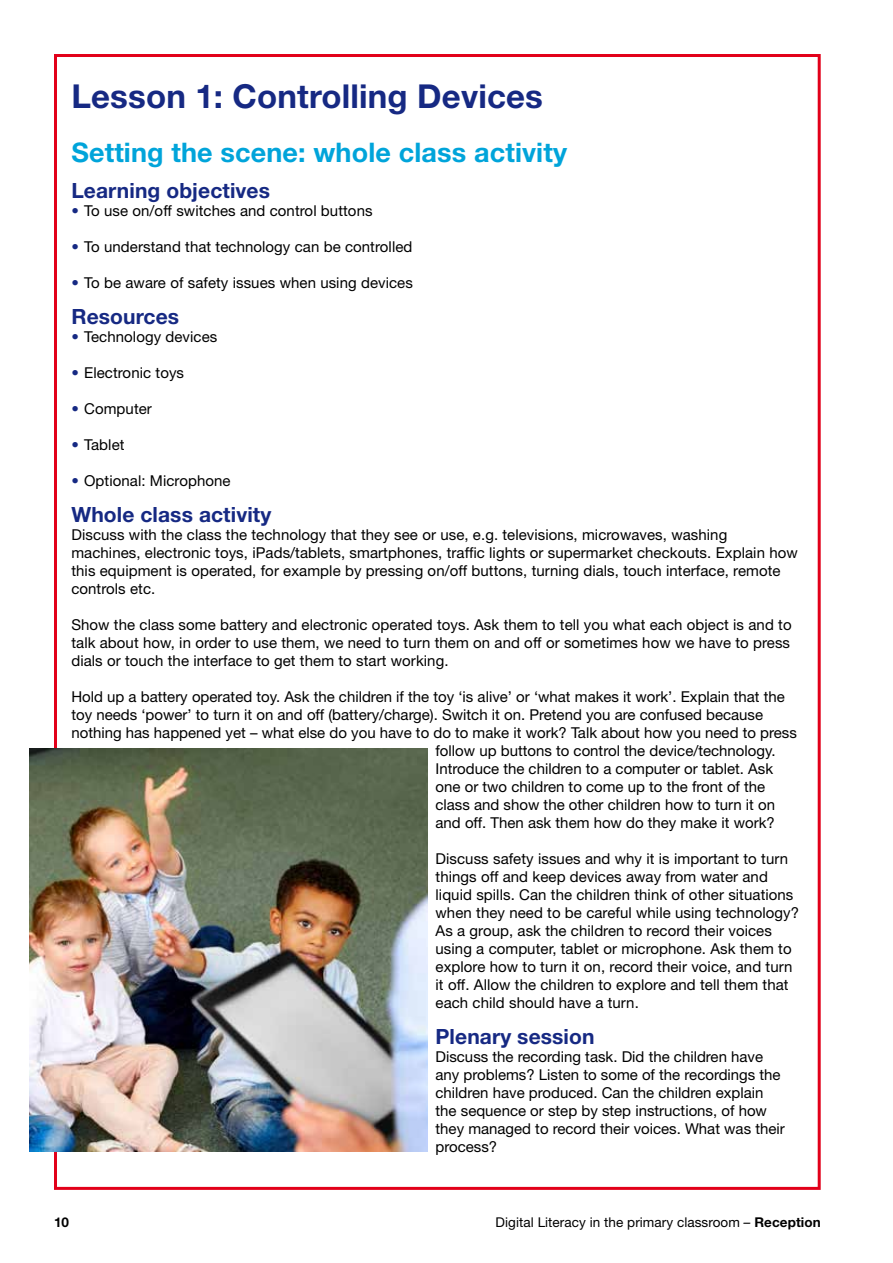
<style>
.page{position:relative;width:893px;height:1263px;background:#fff}
.page>*{position:absolute;margin:0;border:0;box-sizing:border-box;transform-origin:0 0}
.t1{font:700 33px "Helvetica Neue LT Std";letter-spacing:.005em;color:#162983}
.t2{font:700 27px "Helvetica Neue LT Std";letter-spacing:.005em;color:#00a4da}
.t3{font:700 21px "Helvetica Neue LT Std";letter-spacing:.005em;color:#162983}
.t4{font:15px/18px "Helvetica Neue LT Std";letter-spacing:.005em;color:#000}
.t5{font:13.5px "Helvetica Neue LT Std";letter-spacing:.005em;color:#000}
.t6{font:700 13.5px "Helvetica Neue LT Std";color:#000}
.s1{color:#162983}
.s2{font-style:italic}
.s3{font-weight:700}
</style>
<div class="page">
<img style="left:30px;top:749px;width:397px;height:402px">
<h1 class="t1" style="left:71px;top:76px;width:473px">Lesson 1: Controlling Devices</h1>
<h2 class="t2" style="left:71px;top:136px;width:497px">Setting the scene: whole class activity</h2>
<h3 class="t3" style="left:71px;top:178px;width:200px">Learning objectives</h3>
<p class="t4" style="left:71px;top:201px;width:303px"><span class="s1">•</span> To use on/off switches and control buttons</p>
<p class="t4" style="left:71px;top:237px;width:343px"><span class="s1">•</span> To understand that technology can be controlled</p>
<p class="t4" style="left:71px;top:273px;width:343px"><span class="s1">•</span> To be aware of safety issues when using devices</p>
<h3 class="t3" style="left:71px;top:304px;width:109px">Resources</h3>
<p class="t4" style="left:71px;top:327px;width:147px"><span class="s1">•</span> Technology devices</p>
<p class="t4" style="left:71px;top:363px;width:114px"><span class="s1">•</span> Electronic toys</p>
<p class="t4" style="left:71px;top:399px;width:82px"><span class="s1">•</span> Computer</p>
<p class="t4" style="left:71px;top:435px;width:55px"><span class="s1">•</span> Tablet</p>
<p class="t4" style="left:71px;top:471px;width:161px"><span class="s1">•</span> Optional: Microphone</p>
<h3 class="t3" style="left:71px;top:502px;width:201px">Whole class activity</h3>
<p class="t4" style="left:71px;top:525px;width:728px">Discuss with the class the technology that they see or use, e.g. televisions, microwaves, washing machines, electronic toys, iPads/tablets, smartphones, traffic lights or supermarket checkouts. Explain how this equipment is operated, for example by pressing on/off buttons, turning dials, touch interface, remote controls etc.</p>
<p class="t4" style="left:71px;top:615px;width:722px;text-align:justify">Show the class some battery and electronic operated toys. Ask them to tell you what each object is and to talk about how, in order to use them, we need to turn them on and off or sometimes how we have to press dials or touch the interface to get them to start working.</p>
<p class="t4" style="left:71px;top:687px;width:715px">Hold up a battery operated toy. Ask the children if the toy ‘is alive’ or ‘what makes it work’. Explain that the</p>
<p class="t4" style="left:71px;top:705px;width:693px">toy needs ‘power’ to turn it on and off (battery/charge). Switch it on. Pretend you are confused because</p>
<p class="t4" style="left:71px;top:723px;width:727px">nothing has happened yet – what else do you have to do to make it work? Talk about how you need to press</p>
<p class="t4" style="left:436px;top:741px;width:342px">follow up buttons to control the device/technology.</p>
<p class="t4" style="left:436px;top:759px;width:339px">Introduce the children to a computer or tablet. Ask</p>
<p class="t4" style="left:436px;top:777px;width:331px">one or two children to come up to the front of the</p>
<p class="t4" style="left:436px;top:795px;width:341px">class and show the other children how to turn it on</p>
<p class="t4" style="left:436px;top:813px;width:341px">and off. Then ask them how do they make it work?</p>
<p class="t4" style="left:436px;top:849px;width:365px">Discuss safety issues and why it is important to turn things off and keep devices away from water and liquid spills. Can the children think of other situations when they need to be careful while using technology?<br>As a group, ask the children to record their voices using a computer, tablet or microphone. Ask them to explore how to turn it on, record their voice, and turn it off. Allow the children to explore and tell them that each child should have a turn.</p>
<h3 class="t3" style="left:436px;top:1024px;width:160px">Plenary session</h3>
<p class="t4" style="left:436px;top:1047px;width:351px">Discuss the recording task. Did the children have any problems? Listen to some of the recordings the children have produced. Can the children explain the sequence or step by step instructions, of how they managed to record their voices. What was their process?</p>
<p class="t6" style="left:54px;top:1214px;width:17px">10</p>
<p class="t5" style="left:496px;top:1214px;width:327px">Digital Literacy in the primary classroom <span class="s2">–</span> <span class="s3">Reception</span></p>
</div>
